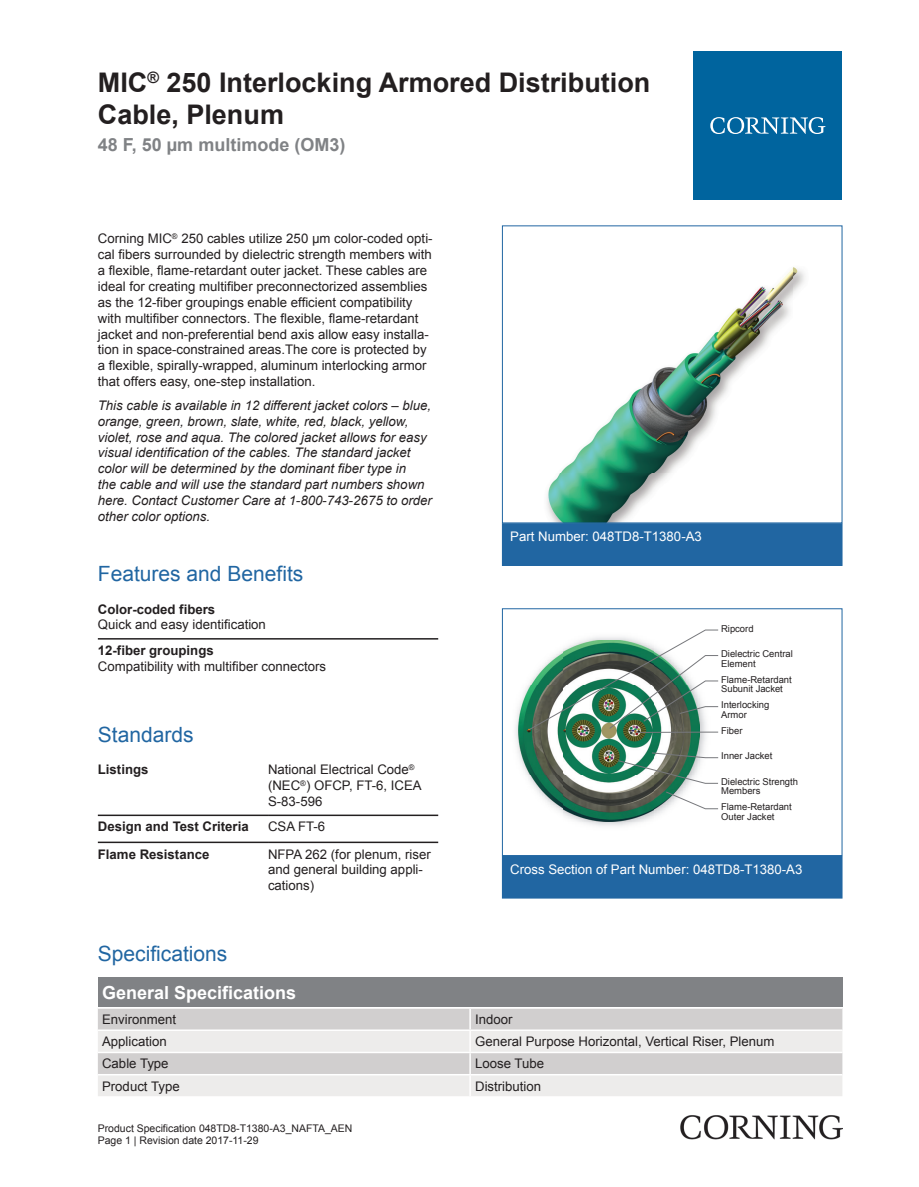
<style>
.page{position:relative;width:919px;height:1187px;background:#fff}
.page>*{position:absolute;margin:0;border:0;box-sizing:border-box;transform-origin:0 0}
.t1{font:700 27px/32.4px "Arial";color:#231f20}
.t2{font:21px "Arial";color:#2166a2}
.t3{font:700 18px "Arial";color:#808285}
.t4{font:700 18px "Arial";color:#fff}
.t5{font:13.2px/15.9px "Arial";color:#231f20}
.t6{font:italic 13.2px/15.9px "Arial";color:#231f20}
.t7{font:700 13.2px "Arial";color:#231f20}
.t8{font:13.2px "Arial";color:#fff}
.t9{font:10.5px/12.6px "Arial";color:#231f20}
.t10{font:9.45px/9.4px "Arial";color:#231f20}
.s1{font-style:normal}
</style>
<div class="page">
<img style="left:547px;top:267px;width:258px;height:254px">
<div style="left:502px;top:523px;width:340px;height:42px;background:#2166a2"></div>
<div style="left:502px;top:523px;width:340px;height:43px;border:1px solid #2166a2"></div>
<img style="left:515px;top:712px;width:196px;height:114px">
<img style="left:518px;top:686px;width:181px;height:135px">
<svg style="left:528px;top:629px;width:190px;height:180px"></svg>
<div style="left:502px;top:608px;width:340px;height:247px;border:1px solid #2166a2"></div>
<div style="left:502px;top:856px;width:340px;height:42px;background:#2166a2"></div>
<div style="left:502px;top:855px;width:340px;height:43px;border:1px solid #2166a2"></div>
<hr style="left:98px;top:638px;width:340px;height:1px;background:#231f20">
<hr style="left:98px;top:814px;width:170px;height:2px;background:#231f20">
<hr style="left:268px;top:814px;width:170px;height:2px;background:#231f20">
<hr style="left:98px;top:841px;width:170px;height:2px;background:#231f20">
<hr style="left:268px;top:841px;width:170px;height:2px;background:#231f20">
<div style="left:98px;top:977px;width:744px;height:30px;background:#808285"></div>
<div style="left:98px;top:1008px;width:744px;height:21px;background:#d1cfcf"></div>
<svg style="left:98px;top:1031px;width:744px;height:65px;background:#e4e2e2"></svg>
<hr style="left:469px;top:1008px;width:2px;height:21px;background:#fff">
<hr style="left:469px;top:1030px;width:2px;height:21px;background:#fff">
<hr style="left:469px;top:1053px;width:2px;height:20px;background:#fff">
<hr style="left:469px;top:1075px;width:2px;height:21px;background:#fff">
<hr style="left:98px;top:1051px;width:372px;height:2px;background:#fff">
<hr style="left:470px;top:1051px;width:372px;height:2px;background:#fff">
<hr style="left:98px;top:1073px;width:372px;height:2px;background:#fff">
<hr style="left:470px;top:1073px;width:372px;height:2px;background:#fff">
<div style="left:693px;top:51px;width:149px;height:149px;background:#00649e"></div>
<svg style="left:710px;top:117px;width:115px;height:17px"></svg>
<img style="left:680px;top:1115px;width:162px;height:24px">
<h1 class="t1" style="left:98px;top:66px;width:554px">MIC<sup>®</sup> 250 Interlocking Armored Distribution<br>Cable, Plenum</h1>
<h3 class="t3" style="left:98px;top:132px;width:249px">48 F, 50 µm multimode (OM3)</h3>
<p class="t5" style="left:98px;top:231px;width:336px">Corning MIC<sup>®</sup> 250 cables utilize 250 μm color -coded opti&shy;cal fibers surrounded by dielectric strength members with a flexible, flame -retardant outer jacket. These cables are ideal for creating multifiber preconnectorized assemblies as the 12 -fiber groupings enable efficient compatibility with multifiber connectors. The flexible, flame -retardant jacket and non -preferential bend axis allow easy installa&shy;tion in space -constrained areas.The core is protected by a flexible, spirally -wrapped, aluminum interlocking armor that offers easy, one -step installation.</p>
<p class="t6" style="left:98px;top:397px;width:335px">This cable is available in 12 different jacket colors – blue, orange, green, brown, slate, white, red, black, yellow, violet, rose and aqua. The colored jacket allows for easy visual identification of the cables. The standard jacket color will be determined by the dominant fiber type in<br>the cable and will use the standard part numbers shown here. Contact Customer Care at 1 <span class="s1">-</span>800 <span class="s1">-</span>743 <span class="s1">-</span>2675 to order other color options.</p>
<h2 class="t2" style="left:98px;top:559px;width:207px">Features and Benefits</h2>
<p class="t7" style="left:98px;top:599px;width:119px">Color-coded fibers</p>
<p class="t5" style="left:98px;top:616px;width:170px">Quick and easy identification</p>
<p class="t7" style="left:98px;top:641px;width:117px">12-fiber groupings</p>
<p class="t5" style="left:98px;top:658px;width:230px">Compatibility with multifiber connectors</p>
<h2 class="t2" style="left:98px;top:720px;width:97px">Standards</h2>
<p class="t7" style="left:98px;top:760px;width:52px">Listings</p>
<p class="t5" style="left:268px;top:761px;width:155px">National Electrical Code<sup>® </sup>(NEC<sup>®</sup>) OFCP, FT-6, ICEA<br>S-83-596</p>
<p class="t7" style="left:98px;top:817px;width:152px">Design and Test Criteria</p>
<p class="t5" style="left:268px;top:818px;width:59px">CSA FT-6</p>
<p class="t7" style="left:98px;top:844px;width:113px">Flame Resistance</p>
<p class="t5" style="left:268px;top:845px;width:164px">NFPA 262 (for plenum, riser and general building appli&shy;cations)</p>
<p class="t8" style="left:510px;top:527px;width:193px">Part Number: 048TD8-T1380-A3</p>
<p class="t10" style="left:721px;top:623px;width:34px">Ripcord</p>
<p class="t10" style="left:721px;top:649px;width:73px">Dielectric Central<br>Element</p>
<p class="t10" style="left:721px;top:674px;width:72px">Flame-Retardant<br>Subunit Jacket</p>
<p class="t10" style="left:721px;top:700px;width:50px">Interlocking<br>Armor</p>
<p class="t10" style="left:721px;top:725px;width:23px">Fiber</p>
<p class="t10" style="left:721px;top:751px;width:53px">Inner Jacket</p>
<p class="t10" style="left:721px;top:776px;width:78px">Dielectric Strength<br>Members</p>
<p class="t10" style="left:721px;top:802px;width:72px">Flame-Retardant<br>Outer Jacket</p>
<p class="t8" style="left:510px;top:859px;width:293px">Cross Section of Part Number: 048TD8-T1380-A3</p>
<h2 class="t2" style="left:98px;top:938px;width:131px">Specifications</h2>
<h3 class="t4" style="left:102px;top:979px;width:196px">General Specifications</h3>
<p class="t5" style="left:102px;top:1011px;width:76px">Environment</p>
<p class="t5" style="left:475px;top:1011px;width:39px">Indoor</p>
<p class="t5" style="left:102px;top:1033px;width:66px">Application</p>
<p class="t5" style="left:475px;top:1033px;width:301px">General Purpose Horizontal, Vertical Riser, Plenum</p>
<p class="t5" style="left:102px;top:1055px;width:68px">Cable Type</p>
<p class="t5" style="left:475px;top:1055px;width:70px">Loose Tube</p>
<p class="t5" style="left:102px;top:1077px;width:79px">Product Type</p>
<p class="t5" style="left:475px;top:1077px;width:68px">Distribution</p>
<p class="t9" style="left:98px;top:1121px;width:256px">Product Specification 048TD8-T1380-A3_NAFTA_AEN<br>Page 1 | Revision date 2017-11-29</p>
</div>
